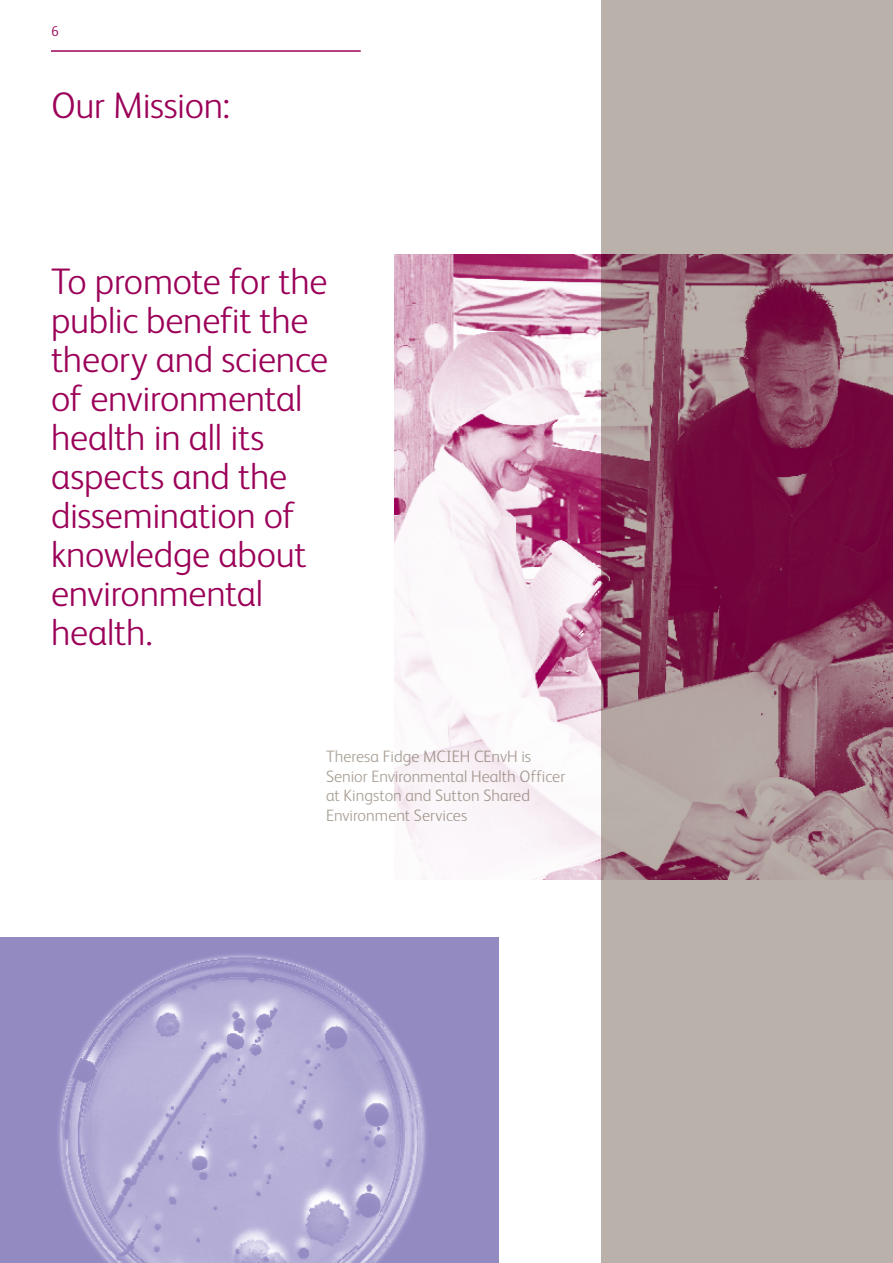
<style>
.page{position:relative;width:893px;height:1263px;background:#fff}
.page>*{position:absolute;margin:0;border:0;box-sizing:border-box;transform-origin:0 0}
.t1{font:300 37.05px/39px "FS Albert";letter-spacing:-.005em;color:#9b0058}
.t2{font:300 16.5px/19.5px "FS Albert";color:#a89f95}
.t3{font:300 14.25px "FS Albert";color:#9b0058}
</style>
<div class="page">
<div style="left:601px;top:0;width:292px;height:1263px;background:#bab2aa"></div>
<hr style="left:51px;top:50px;width:310px;height:2px;background:#9b0058">
<img style="left:0;top:937px;width:498px;height:326px">
<img style="left:395px;top:255px;width:498px;height:624px">
<p class="t3" style="left:51px;top:23px;width:9px">6</p>
<p class="t1" style="left:51px;top:86px;width:181px">Our Mission:</p>
<p class="t1" style="left:51px;top:262px;width:279px">To promote for the public benefit the theory and science of environmental health in all its aspects and the dissemination of knowledge about environmental health.</p>
<p class="t2" style="left:326px;top:746px;width:241px">Theresa Fidge MCIEH CEnvH is<br>Senior Environmental Health Officer at Kingston and Sutton Shared<br>Environment Services</p>
</div>
